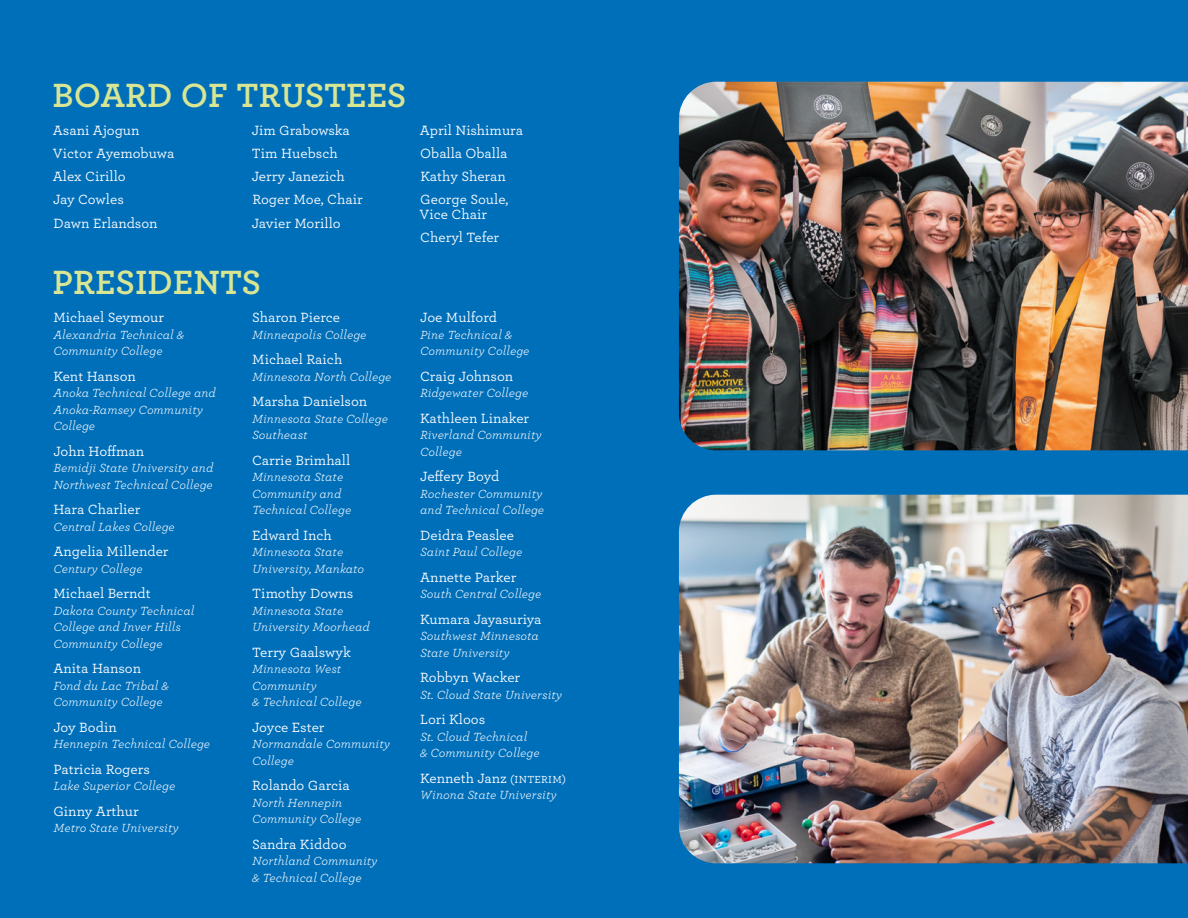
<style>
.page{position:relative;width:1188px;height:918px;background:#006fba}
.page>*{position:absolute;margin:0;border:0;box-sizing:border-box;transform-origin:0 0}
.Subhead_1{font:700 32.1px "Archer S Sm";color:#d8e592}
.Directory{font:500 12.75px/14.2px "Archer S Sm";color:#fff}
.Directory-2{font:italic 11.25px/16.5px "Archer S Sm";color:#fff}
.s1{font-size:9.75px}
</style>
<div class="page">
<img style="left:679px;top:82px;width:509px;height:368px">
<img style="left:679px;top:495px;width:509px;height:368px">
<p class="Subhead_1" style="left:53px;top:68px;width:356px">BOARD OF TRUSTEES</p>
<p class="Directory" style="left:252px;top:122px;width:100px">Jim Grabowska</p>
<p class="Directory" style="left:252px;top:145px;width:87px">Tim Huebsch</p>
<p class="Directory" style="left:252px;top:169px;width:95px">Jerry Janezich</p>
<p class="Directory" style="left:252px;top:192px;width:112px">Roger Moe, Chair</p>
<p class="Directory" style="left:252px;top:215px;width:91px">Javier Morillo</p>
<p class="Directory" style="left:53px;top:122px;width:88px">Asani Ajogun</p>
<p class="Directory" style="left:53px;top:145px;width:123px">Victor Ayemobuwa</p>
<p class="Directory" style="left:53px;top:169px;width:74px">Alex Cirillo</p>
<p class="Directory" style="left:53px;top:192px;width:72px">Jay Cowles</p>
<p class="Directory" style="left:54px;top:215px;width:106px">Dawn Erlandson</p>
<p class="Subhead_1" style="left:53px;top:255px;width:210px">PRESIDENTS</p>
<p class="Directory" style="left:252px;top:310px;width:89px">Sharon Pierce</p>
<p class="Directory-2" style="left:252px;top:326px;width:116px">Minneapolis College</p>
<p class="Directory" style="left:252px;top:352px;width:92px">Michael Raich</p>
<p class="Directory-2" style="left:252px;top:368px;width:141px">Minnesota North College</p>
<p class="Directory" style="left:252px;top:394px;width:117px">Marsha Danielson</p>
<p class="Directory-2" style="left:252px;top:410px;width:137px">Minnesota State College<br>Southeast</p>
<p class="Directory" style="left:252px;top:452px;width:100px">Carrie Brimhall</p>
<p class="Directory-2" style="left:252px;top:468px;width:101px">Minnesota State<br>Community and<br>Technical College</p>
<p class="Directory" style="left:252px;top:527px;width:81px">Edward Inch</p>
<p class="Directory-2" style="left:252px;top:543px;width:114px">Minnesota State<br>University, Mankato</p>
<p class="Directory" style="left:252px;top:586px;width:103px">Timothy Downs</p>
<p class="Directory-2" style="left:252px;top:602px;width:119px">Minnesota State<br>University Moorhead</p>
<p class="Directory" style="left:252px;top:644px;width:100px">Terry Gaalswyk</p>
<p class="Directory-2" style="left:252px;top:660px;width:111px">Minnesota West<br>Community<br>&amp; Technical College</p>
<p class="Directory" style="left:252px;top:719px;width:74px">Joyce Ester</p>
<p class="Directory-2" style="left:252px;top:735px;width:140px">Normandale Community<br>College</p>
<p class="Directory" style="left:252px;top:778px;width:99px">Rolando Garcia</p>
<p class="Directory-2" style="left:252px;top:794px;width:111px">North Hennepin<br>Community College</p>
<p class="Directory" style="left:252px;top:836px;width:96px">Sandra Kiddoo</p>
<p class="Directory-2" style="left:252px;top:852px;width:127px">Northland Community &amp; Technical College</p>
<p class="Directory" style="left:53px;top:310px;width:112px">Michael Seymour</p>
<p class="Directory-2" style="left:53px;top:326px;width:132px">Alexandria Technical &amp;<br>Community College</p>
<p class="Directory" style="left:53px;top:368px;width:84px">Kent Hanson</p>
<p class="Directory-2" style="left:53px;top:384px;width:164px">Anoka Technical College and<br>Anoka‑Ramsey Community<br>College</p>
<p class="Directory" style="left:53px;top:443px;width:92px">John Hoffman</p>
<p class="Directory-2" style="left:53px;top:459px;width:162px">Bemidji State University and<br>Northwest Technical College</p>
<p class="Directory" style="left:53px;top:502px;width:89px">Hara Charlier</p>
<p class="Directory-2" style="left:53px;top:518px;width:123px">Central Lakes College</p>
<p class="Directory" style="left:53px;top:544px;width:117px">Angelia Millender</p>
<p class="Directory-2" style="left:53px;top:560px;width:91px">Century College</p>
<p class="Directory" style="left:53px;top:586px;width:99px">Michael Berndt</p>
<p class="Directory-2" style="left:53px;top:602px;width:143px">Dakota County Technical<br>College and Inver Hills<br>Community College</p>
<p class="Directory" style="left:53px;top:661px;width:89px">Anita Hanson</p>
<p class="Directory-2" style="left:53px;top:677px;width:117px">Fond du Lac Tribal &amp;<br>Community College</p>
<p class="Directory" style="left:53px;top:719px;width:65px">Joy Bodin</p>
<p class="Directory-2" style="left:53px;top:735px;width:158px">Hennepin Technical College</p>
<p class="Directory" style="left:53px;top:761px;width:98px">Patricia Rogers</p>
<p class="Directory-2" style="left:53px;top:777px;width:123px">Lake Superior College</p>
<p class="Directory" style="left:53px;top:803px;width:87px">Ginny Arthur</p>
<p class="Directory-2" style="left:53px;top:819px;width:127px">Metro State University</p>
<p class="Directory" style="left:420px;top:122px;width:105px">April Nishimura</p>
<p class="Directory" style="left:420px;top:145px;width:89px">Oballa Oballa</p>
<p class="Directory" style="left:420px;top:169px;width:87px">Kathy Sheran</p>
<p class="Directory" style="left:420px;top:192px;width:90px">George Soule,<br>Vice Chair</p>
<p class="Directory" style="left:420px;top:229px;width:80px">Cheryl Tefer</p>
<p class="Directory" style="left:420px;top:310px;width:78px">Joe Mulford</p>
<p class="Directory-2" style="left:420px;top:326px;width:111px">Pine Technical &amp;<br>Community College</p>
<p class="Directory" style="left:420px;top:368px;width:95px">Craig Johnson</p>
<p class="Directory-2" style="left:420px;top:384px;width:110px">Ridgewater College</p>
<p class="Directory" style="left:420px;top:410px;width:111px">Kathleen Linaker</p>
<p class="Directory-2" style="left:420px;top:426px;width:123px">Riverland Community<br>College</p>
<p class="Directory" style="left:420px;top:469px;width:81px">Jeffery Boyd</p>
<p class="Directory-2" style="left:420px;top:485px;width:126px">Rochester Community and Technical College</p>
<p class="Directory" style="left:420px;top:527px;width:95px">Deidra Peaslee</p>
<p class="Directory-2" style="left:420px;top:543px;width:104px">Saint Paul College</p>
<p class="Directory" style="left:420px;top:569px;width:98px">Annette Parker</p>
<p class="Directory-2" style="left:420px;top:585px;width:123px">South Central College</p>
<p class="Directory" style="left:420px;top:611px;width:123px">Kumara Jayasuriya</p>
<p class="Directory-2" style="left:420px;top:627px;width:120px">Southwest Minnesota<br>State University</p>
<p class="Directory" style="left:420px;top:670px;width:102px">Robbyn Wacker</p>
<p class="Directory-2" style="left:420px;top:686px;width:144px">St. Cloud State University</p>
<p class="Directory" style="left:420px;top:712px;width:67px">Lori Kloos</p>
<p class="Directory-2" style="left:420px;top:728px;width:121px">St. Cloud Technical<br>&amp; Community College</p>
<p class="Directory" style="left:420px;top:770px;width:147px">Kenneth Janz <span class="s1">(INTERIM)</span></p>
<p class="Directory-2" style="left:420px;top:786px;width:138px">Winona State University</p>
</div>
